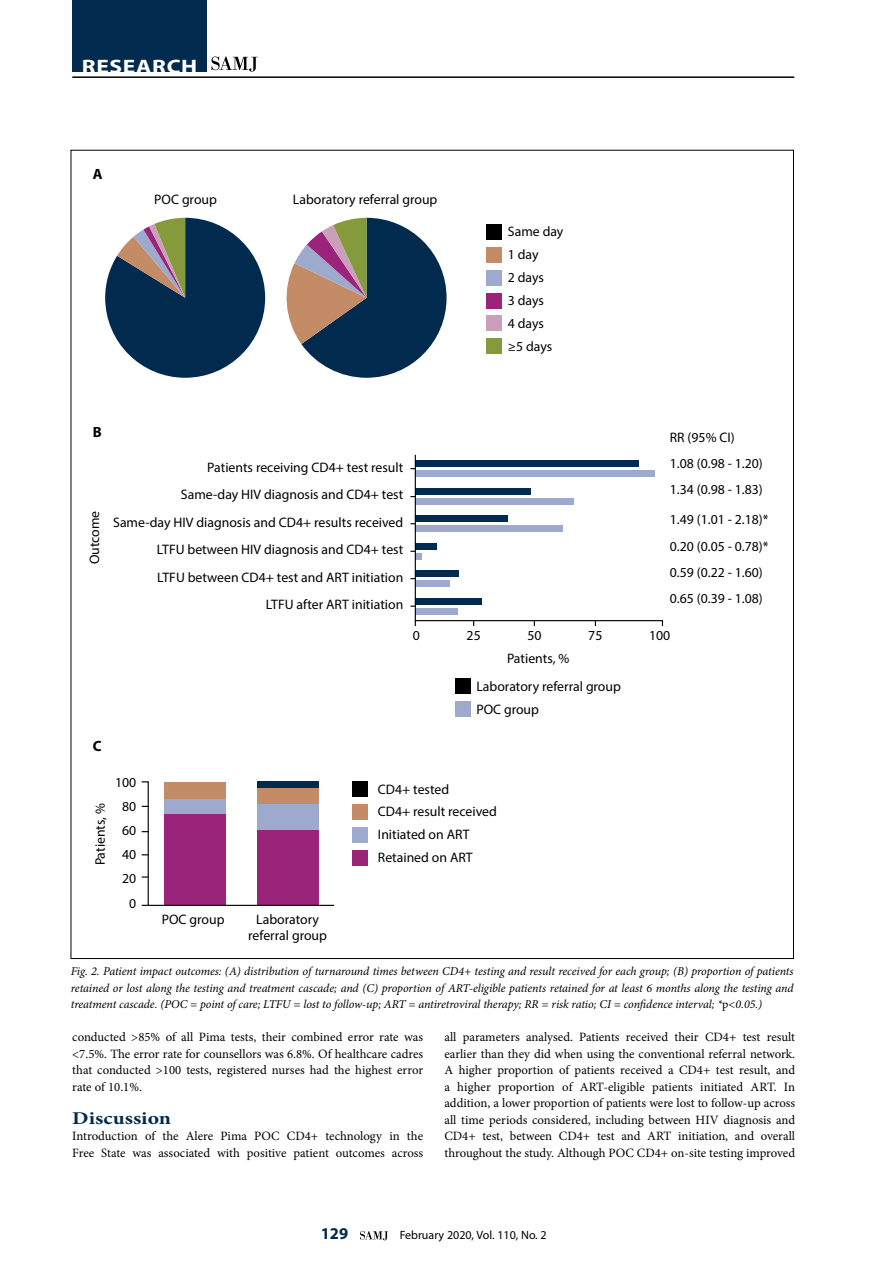
<style>
.page{position:relative;width:893px;height:1263px;background:#fff}
.page>*{position:absolute;margin:0;border:0;box-sizing:border-box;transform-origin:0 0}
.t1{font:700 19.5px "Myriad Pro";letter-spacing:.03em;color:#fff;scale:1.2 1}
.t2{font:700 18px "Minion Pro";color:#002b4e;scale:1.2 1}
.t3{font:700 16.5px "Myriad Pro";color:#002b4e}
.t4{font:700 14.85px "Myriad Pro";color:#000}
.t5{font:13.8px/23px "Myriad Pro";color:#000}
.t6{font:12.75px/16.5px "Minion Pro";color:#000;text-align:justify}
.t7{font:italic 12px/16.5px "Minion Pro";letter-spacing:-.01em;color:#000;text-align:justify}
.t8{font:12px "Myriad Pro";color:#000}
.s1{font-style:normal}
</style>
<div class="page">
<svg style="left:360px;top:1231px;width:28px;height:9px"></svg>
<hr style="left:72px;top:76px;width:722px;height:2px;background:#000">
<div style="left:72px;top:0;width:135px;height:72px;background:#002b4e"></div>
<svg style="left:211px;top:57px;width:47px;height:15px"></svg>
<svg style="left:105px;top:218px;width:160px;height:160px"></svg>
<svg style="left:286px;top:218px;width:161px;height:160px"></svg>
<div style="left:486px;top:224px;width:16px;height:15px;background:#000"></div>
<div style="left:486px;top:247px;width:16px;height:15px;background:#c48c66"></div>
<div style="left:486px;top:270px;width:16px;height:15px;background:#9daacd"></div>
<div style="left:486px;top:293px;width:16px;height:15px;background:#99247a"></div>
<div style="left:486px;top:316px;width:16px;height:15px;background:#cb9fbc"></div>
<div style="left:486px;top:339px;width:16px;height:15px;background:#859b3b"></div>
<svg style="left:410px;top:454px;width:254px;height:172px"></svg>
<div style="left:455px;top:678px;width:16px;height:16px;background:#000"></div>
<div style="left:455px;top:701px;width:16px;height:16px;background:#9daacd"></div>
<svg style="left:141px;top:781px;width:194px;height:125px"></svg>
<div style="left:164px;top:782px;width:62px;height:16px;background:#c48c66"></div>
<div style="left:352px;top:781px;width:15px;height:15px;background:#000"></div>
<div style="left:352px;top:804px;width:15px;height:15px;background:#c48c66"></div>
<div style="left:352px;top:827px;width:15px;height:15px;background:#9daacd"></div>
<div style="left:352px;top:850px;width:15px;height:15px;background:#99247a"></div>
<h1 class="t1" style="left:82px;top:54px;width:98px">RESEARCH</h1>
<p class="t4" style="left:93px;top:165px;width:11px">A</p>
<p class="t5" style="left:154px;top:187px;width:64px">POC group</p>
<p class="t5" style="left:293px;top:187px;width:146px">Laboratory referral group</p>
<p class="t5" style="left:508px;top:220px;width:57px">Same day<br>1 day<br>2 days<br>3 days<br>4 days<br>≥5 days</p>
<p class="t4" style="left:93px;top:422px;width:10px">B</p>
<p class="t5" style="left:83px;top:564px;width:55px;rotate:-90deg">Outcome</p>
<p class="t4" style="left:93px;top:736px;width:10px">C</p>
<p class="t5" style="left:113px;top:453px;width:292px;line-height:27.6px;text-align:right">Patients receiving CD4+ test result<br>Same-day HIV diagnosis and CD4+ test<br>Same-day HIV diagnosis and CD4+ results received LTFU between HIV diagnosis and CD4+ test<br>LTFU between CD4+ test and ART initiation<br>LTFU after ART initiation</p>
<p class="t5" style="left:670px;top:424px;width:94px;line-height:26.4px">RR (95% CI)<br>1.08 (0.98 - 1.20)<br>1.34 (0.98 - 1.83)</p>
<p class="t5" style="left:670px;top:506px;width:100px;line-height:26.4px">1.49 (1.01 - 2.18)*<br>0.20 (0.05 - 0.78)*<br>0.59 (0.22 - 1.60)<br>0.65 (0.39 - 1.08)</p>
<p class="t5" style="left:413px;top:624px;width:9px">0</p>
<p class="t5" style="left:467px;top:624px;width:16px">25</p>
<p class="t5" style="left:527px;top:624px;width:16px">50</p>
<p class="t5" style="left:588px;top:624px;width:16px">75</p>
<p class="t5" style="left:649px;top:624px;width:23px">100</p>
<p class="t5" style="left:507px;top:647px;width:64px">Patients, %</p>
<p class="t5" style="left:476px;top:674px;width:146px">Laboratory referral group<br>POC group</p>
<p class="t5" style="left:89px;top:865px;width:64px;rotate:-90deg">Patients, %</p>
<p class="t5" style="left:115px;top:770px;width:23px;line-height:24.2px;text-align:right">100<br>80<br>60<br>40<br>20<br>0</p>
<p class="t5" style="left:378px;top:777px;width:120px">CD4+ tested<br>CD4+ result received<br>Initiated on ART<br>Retained on ART</p>
<p class="t5" style="left:248px;top:910px;width:80px;line-height:16.5px;text-align:center">Laboratory referral group</p>
<p class="t7" style="left:71px;top:963px;width:724px">Fig. 2. Patient impact outcomes: (A) distribution of turnaround times between CD4+ testing and result received for each group; (B) proportion of patients retained or lost along the testing and treatment cascade; and (C) proportion of ART-eligible patients retained for at least 6 months along the testing and treatment cascade. (POC = point of care; LTFU = lost to follow-up; ART = antiretroviral therapy; RR = risk ratio; CI = confidence interval; *<span class="s1">p</span>&lt;0.05.)</p>
<p class="t5" style="left:162px;top:907px;width:64px">POC group</p>
<p class="t6" style="left:72px;top:1029px;width:352px">conducted &gt;85% of all Pima tests, their combined error rate was &lt;7.5%. The error rate for counsellors was 6.8%. Of healthcare cadres that conducted &gt;100 tests, registered nurses had the highest error rate of 10.1%.</p>
<h2 class="t2" style="left:72px;top:1105px;width:84px">Discussion</h2>
<p class="t6" style="left:72px;top:1128px;width:352px">Introduction of the Alere Pima POC CD4+ technology in the<br>Free State was associated with positive patient outcomes across</p>
<p class="t6" style="left:444px;top:1029px;width:352px">all parameters analysed. Patients received their CD4+ test result earlier than they did when using the conventional referral network.<br>A higher proportion of patients received a CD4+ test result, and a higher proportion of ART-eligible patients initiated ART. In addition, a lower proportion of patients were lost to follow-up across all time periods considered, including between HIV diagnosis and CD4+ test, between CD4+ test and ART initiation, and overall throughout the study. Although POC CD4+ on-site testing improved</p>
<p class="t3" style="left:321px;top:1223px;width:29px">129</p>
<p class="t8" style="left:400px;top:1228px;width:149px">February 2020, Vol. 110, No. 2</p>
</div>
